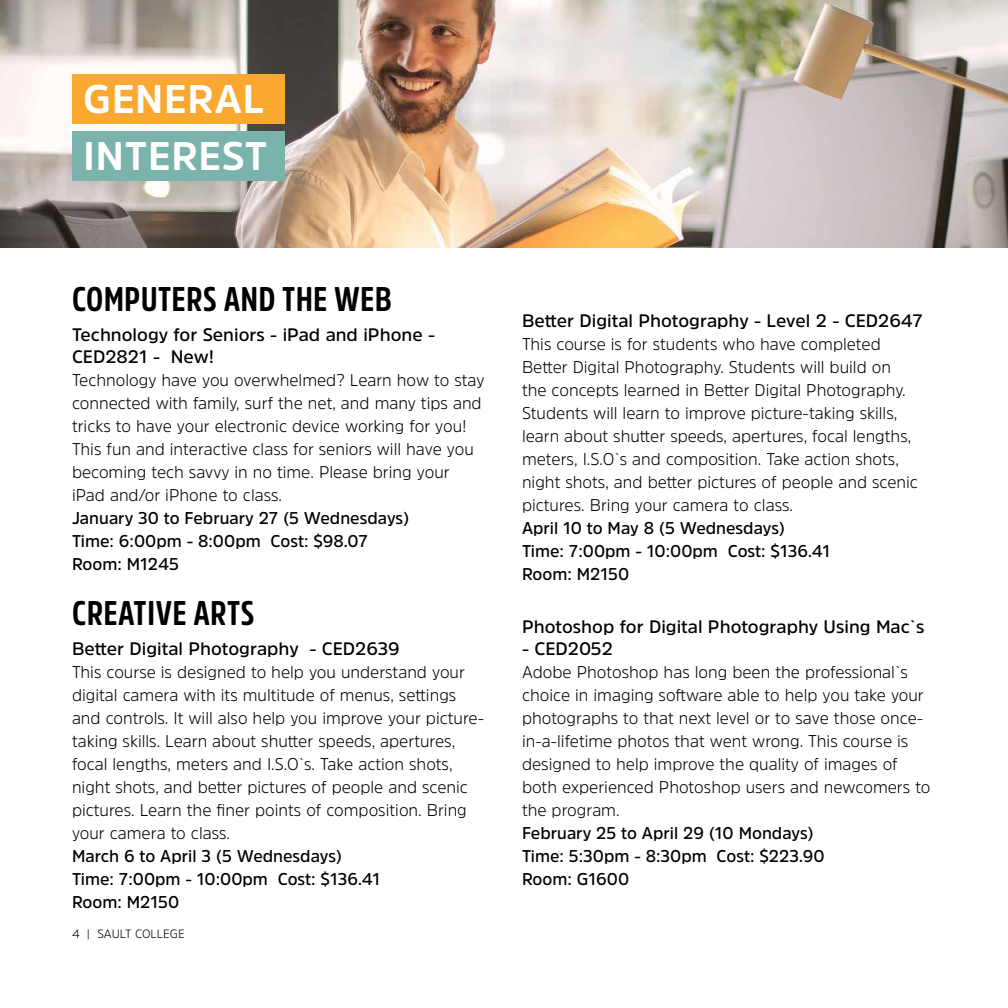
<style>
.page{position:relative;width:1008px;height:1008px;background:#fff}
.page>*{position:absolute;margin:0;border:0;box-sizing:border-box;transform-origin:0 0}
.t1{font:700 39.6px/57.8px "Amsi Pro";letter-spacing:.02em;color:#fff}
.t2{font:700 34px "Amsi Pro Cond";letter-spacing:.02em;color:#000}
.t3{font:600 18px/21.6px "Amsi Pro";color:#000}
.t4{font:300 17px/23px "Amsi Pro";color:#000}
.t5{font:600 17px/23px "Amsi Pro";color:#000}
.t6{font:300 12px "Amsi Pro";color:#000}
</style>
<div class="page">
<img style="left:0;top:0;width:1008px;height:248px">
<div style="left:72px;top:74px;width:212px;height:50px;background:#faa831"></div>
<div style="left:72px;top:131px;width:212px;height:50px;background:#7ab3ab"></div>
<h1 class="t1" style="left:83px;top:69px;width:185px">GENERAL<br>INTEREST</h1>
<h2 class="t2" style="left:72px;top:275px;width:321px">COMPUTERS AND THE WEB</h2>
<p class="t3" style="left:72px;top:324px;width:365px">Technology for Seniors - iPad and iPhone -<br>CED2821 - New!</p>
<p class="t4" style="left:72px;top:368px;width:414px">Technology have you overwhelmed? Learn how to stay connected with family, surf the net, and many tips and tricks to have your electronic device working for you!<br>This fun and interactive class for seniors will have you becoming tech savvy in no time. Please bring your iPad and/or iPhone to class.</p>
<p class="t5" style="left:72px;top:506px;width:339px">January 30 to February 27 (5 Wednesdays)<br>Time: 6:00pm - 8:00pm Cost: $98.07<br>Room: M1245</p>
<h2 class="t2" style="left:72px;top:590px;width:184px">CREATIVE ARTS</h2>
<p class="t3" style="left:72px;top:638px;width:329px">Better Digital Photography - CED2639</p>
<p class="t4" style="left:72px;top:660px;width:414px">This course is designed to help you understand your digital camera with its multitude of menus, settings and controls. It will also help you improve your picture&shy;taking skills. Learn about shutter speeds, apertures, focal lengths, meters and I.S.O`s. Take action shots, night shots, and better pictures of people and scenic pictures. Learn the finer points of composition. Bring your camera to class.</p>
<p class="t5" style="left:72px;top:845px;width:310px">March 6 to April 3 (5 Wednesdays)<br>Time: 7:00pm - 10:00pm Cost: $136.41<br>Room: M2150</p>
<p class="t6" style="left:72px;top:925px;width:114px">4 | SAULT COLLEGE</p>
<p class="t3" style="left:522px;top:309px;width:402px">Better Digital Photography - Level 2 - CED2647</p>
<p class="t4" style="left:522px;top:332px;width:398px">This course is for students who have completed Better Digital Photography. Students will build on the concepts learned in Better Digital Photography.<br>Students will learn to improve picture-taking skills, learn about shutter speeds, apertures, focal lengths, meters, I.S.O`s and composition. Take action shots, night shots, and better pictures of people and scenic pictures. Bring your camera to class.</p>
<p class="t5" style="left:522px;top:516px;width:310px">April 10 to May 8 (5 Wednesdays)<br>Time: 7:00pm - 10:00pm Cost: $136.41<br>Room: M2150</p>
<p class="t3" style="left:522px;top:616px;width:404px">Photoshop for Digital Photography Using Mac`s</p>
<p class="t3" style="left:522px;top:637px;width:93px">- CED2052</p>
<p class="t4" style="left:522px;top:660px;width:410px">Adobe Photoshop has long been the professional`s choice in imaging software able to help you take your photographs to that next level or to save those once&shy;in-a-lifetime photos that went wrong. This course is designed to help improve the quality of images of both experienced Photoshop users and newcomers to the program.</p>
<p class="t5" style="left:522px;top:821px;width:304px">February 25 to April 29 (10 Mondays)<br>Time: 5:30pm - 8:30pm Cost: $223.90<br>Room: G1600</p>
</div>
